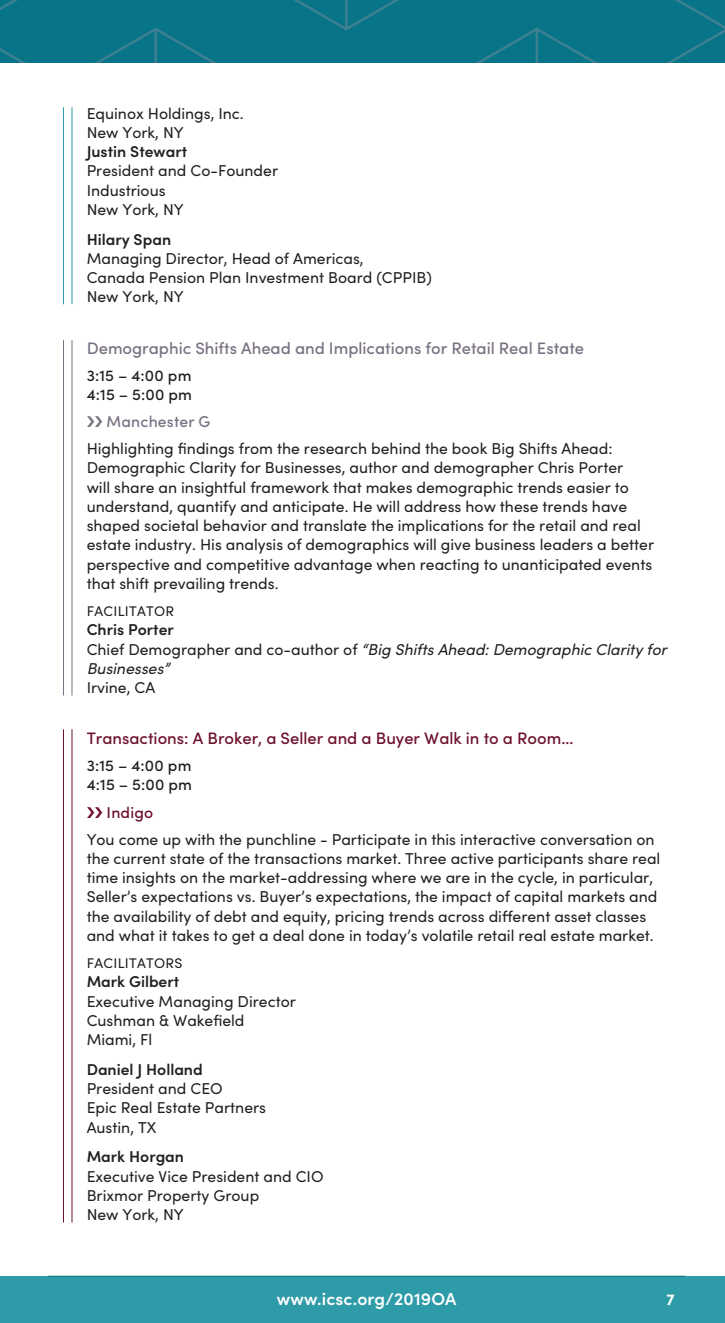
<style>
.page{position:relative;width:725px;height:1323px;background:#fff}
.page>*{position:absolute;margin:0;border:0;box-sizing:border-box;transform-origin:0 0}
.t1{font:600 17.5px "Sofia Pro";letter-spacing:.01em;color:#fff}
.t2{font:500 16.62px "Sofia Pro";color:#797182}
.t3{font:500 16.62px "Sofia Pro";color:#6d112c}
.t4{font:15.75px/19.2px "Sofia Pro";color:#231f20}
.t5{font:italic 15.75px/19.2px "Sofia Pro";color:#231f20}
.t6{font:600 15.75px "Sofia Pro";color:#231f20}
.t7{font:500 15.75px/19.2px "Sofia Pro";letter-spacing:.015em;color:#231f20}
.t8{font:500 15.75px "Sofia Pro";letter-spacing:.01em;color:#797182}
.t9{font:500 15.75px "Sofia Pro";letter-spacing:.01em;color:#6d112c}
.t10{font:700 15.75px "Sofia Pro";color:#fff}
.t11{font:14px "Sofia Pro";letter-spacing:.02em;color:#231f20}
.s1{font-weight:600;font-style:normal}
.s2{font-style:normal}
</style>
<div class="page">
<div style="left:0;top:1276px;width:724px;height:47px;background:#2d9ba8"></div>
<hr style="left:48px;top:1276px;width:637px;height:1px;background:#087487">
<hr style="left:63px;top:107px;width:1px;height:197px;background:#2d9ba8">
<hr style="left:72px;top:107px;width:1px;height:197px;background:#2d9ba8">
<hr style="left:63px;top:340px;width:1px;height:356px;background:#797182">
<hr style="left:72px;top:340px;width:1px;height:356px;background:#797182">
<hr style="left:63px;top:729px;width:1px;height:494px;background:#6d112c">
<hr style="left:72px;top:729px;width:1px;height:494px;background:#6d112c">
<div style="left:0;top:0;width:724px;height:63px;background:#087487"></div>
<p class="t4" style="left:87px;top:103px;width:159px">Equinox Holdings, Inc.<br>New York, NY</p>
<p class="t6" style="left:87px;top:140px;width:102px">Justin Stewart</p>
<p class="t4" style="left:87px;top:160px;width:193px">President and Co-Founder<br>Industrious<br>New York, NY</p>
<p class="t6" style="left:87px;top:227px;width:86px">Hilary Span</p>
<p class="t4" style="left:87px;top:248px;width:346px">Managing Director, Head of Americas,<br>Canada Pension Plan Investment Board (CPPIB)<br>New York, NY</p>
<p class="t2" style="left:87px;top:335px;width:499px">Demographic Shifts Ahead and Implications for Retail Real Estate</p>
<p class="t7" style="left:87px;top:365px;width:107px">3:15 – 4:00 pm<br>4:15 – 5:00 pm</p>
<p class="t8" style="left:106px;top:410px;width:105px">Manchester G</p>
<p class="t4" style="left:87px;top:438px;width:569px">Highlighting findings from the research behind the book Big Shifts Ahead:<br>Demographic Clarity for Businesses, author and demographer Chris Porter<br>will share an insightful framework that makes demographic trends easier to understand, quantify and anticipate. He will address how these trends have shaped societal behavior and translate the implications for the retail and real estate industry. His analysis of demographics will give business leaders a better perspective and competitive advantage when reacting to unanticipated events that shift prevailing trends.</p>
<p class="t11" style="left:87px;top:601px;width:89px">FACILITATOR</p>
<p class="t5" style="left:87px;top:619px;width:581px"><span class="s1">Chris Porter<br></span><span class="s2">Chief Demographer and co-author of</span> “Big Shifts Ahead: Demographic Clarity for<br>Businesses”</p>
<p class="t4" style="left:87px;top:677px;width:70px">Irvine, CA</p>
<p class="t3" style="left:87px;top:726px;width:488px">Transactions: A Broker, a Seller and a Buyer Walk in to a Room…</p>
<p class="t7" style="left:87px;top:755px;width:107px">3:15 – 4:00 pm<br>4:15 – 5:00 pm</p>
<p class="t9" style="left:107px;top:800px;width:48px">Indigo</p>
<p class="t4" style="left:87px;top:829px;width:575px">You come up with the punchline - Participate in this interactive conversation on the current state of the transactions market. Three active participants share real time insights on the market-addressing where we are in the cycle, in particular, Seller’s expectations vs. Buyer’s expectations, the impact of capital markets and the availability of debt and equity, pricing trends across different asset classes and what it takes to get a deal done in today’s volatile retail real estate market.</p>
<p class="t11" style="left:87px;top:953px;width:97px">FACILITATORS</p>
<p class="t6" style="left:87px;top:970px;width:94px">Mark Gilbert</p>
<p class="t4" style="left:87px;top:991px;width:211px">Executive Managing Director<br>Cushman &amp; Wakefield<br>Miami, Fl</p>
<p class="t6" style="left:87px;top:1057px;width:117px">Daniel J Holland</p>
<p class="t4" style="left:87px;top:1078px;width:181px">President and CEO<br>Epic Real Estate Partners<br>Austin, TX</p>
<p class="t6" style="left:87px;top:1145px;width:99px">Mark Horgan</p>
<p class="t4" style="left:87px;top:1166px;width:238px">Executive Vice President and CIO<br>Brixmor Property Group<br>New York, NY</p>
<p class="t1" style="left:277px;top:1286px;width:181px">www.icsc.org/2019OA</p>
<p class="t10" style="left:666px;top:1288px;width:10px">7</p>
</div>
